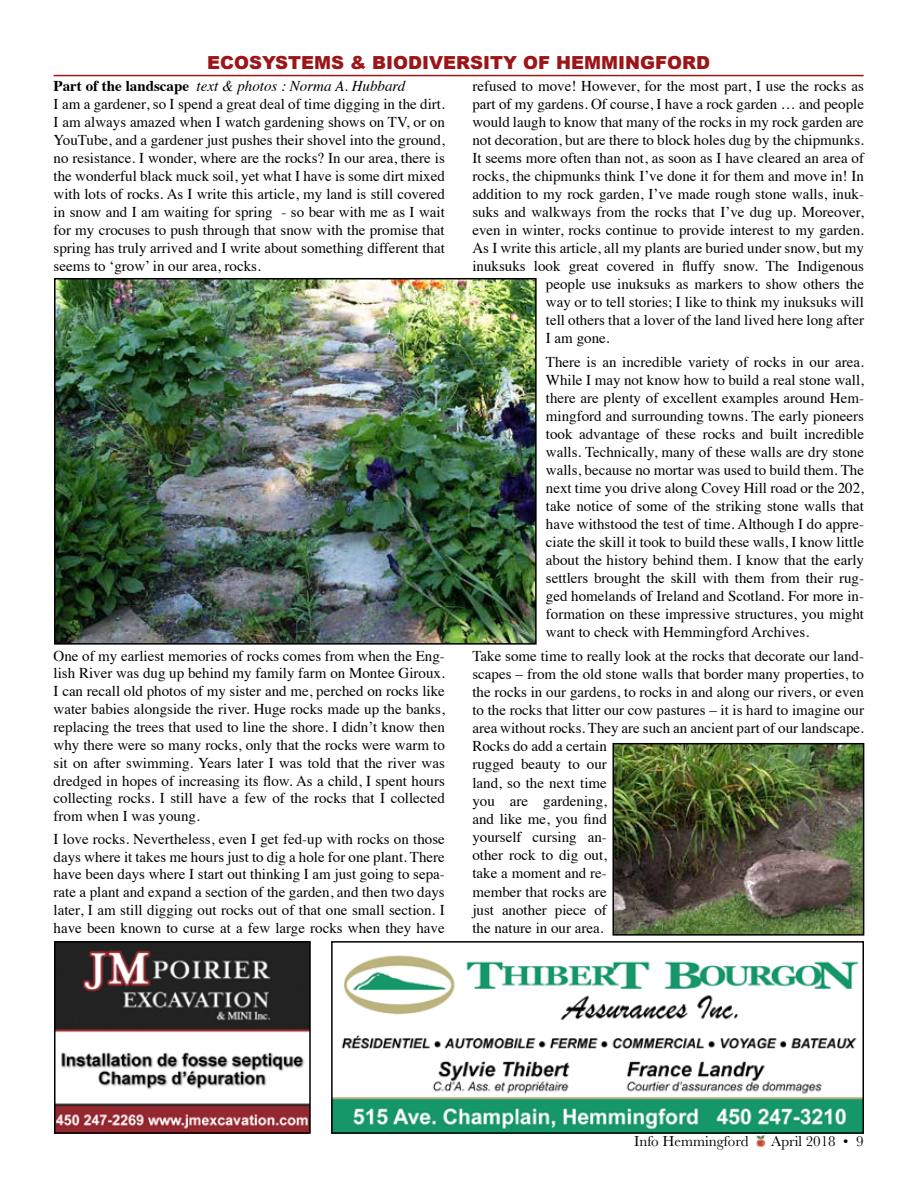
<style>
.page{position:relative;width:918px;height:1188px;background:#fff}
.page>*{position:absolute;margin:0;border:0;box-sizing:border-box;transform-origin:0 0}
.t1{font:900 18px "Arial";color:#9c1519}
.t2{font:15px/18px "Times";color:#000;text-align:justify}
.t3{font:15px "Baskerville";color:#000}
.s1{font-weight:700}
.s2{font-style:italic}
</style>
<div class="page">
<svg style="left:757px;top:1136px;width:8px;height:11px"></svg>
<hr style="left:54px;top:75px;width:810px;height:1px;background:#9c1519">
<img style="left:57px;top:944px;width:251px;height:187px">
<div style="left:54px;top:941px;width:257px;height:193px;border:2px solid #000"></div>
<img style="left:334px;top:955px;width:527px;height:176px">
<div style="left:331px;top:941px;width:533px;height:193px;border:2px solid #000"></div>
<img style="left:57px;top:281px;width:477px;height:361px">
<div style="left:54px;top:278px;width:483px;height:367px;border:2px solid #000"></div>
<img style="left:616px;top:746px;width:245px;height:187px">
<div style="left:613px;top:743px;width:251px;height:193px;border:2px solid #000"></div>
<p class="t1" style="left:207px;top:49px;width:505px">ECOSYSTEMS &amp; BIODIVERSITY OF HEMMINGFORD</p>
<p class="t2" style="left:472px;top:75px;width:393px">refused to move! However, for the most part, I use the rocks as</p>
<p class="t2" style="left:472px;top:93px;width:393px">part of my gardens. Of course, I have a rock garden … and people</p>
<p class="t2" style="left:472px;top:111px;width:393px">would laugh to know that many of the rocks in my rock garden are</p>
<p class="t2" style="left:472px;top:129px;width:393px">not decoration, but are there to block holes dug by the chipmunks.</p>
<p class="t2" style="left:472px;top:147px;width:393px">It seems more often than not, as soon as I have cleared an area of</p>
<p class="t2" style="left:472px;top:165px;width:393px">rocks, the chipmunks think I’ve done it for them and move in! In</p>
<p class="t2" style="left:472px;top:183px;width:393px">addition to my rock garden, I’ve made rough stone walls, inuk-</p>
<p class="t2" style="left:472px;top:201px;width:393px">suks and walkways from the rocks that I’ve dug up. Moreover,</p>
<p class="t2" style="left:472px;top:219px;width:393px">even in winter, rocks continue to provide interest to my garden.</p>
<p class="t2" style="left:472px;top:237px;width:393px">As I write this article, all my plants are buried under snow, but my</p>
<p class="t2" style="left:472px;top:255px;width:393px">inuksuks look great covered in fluffy snow. The Indigenous</p>
<p class="t2" style="left:546px;top:273px;width:320px">people use inuksuks as markers to show others the</p>
<p class="t2" style="left:546px;top:291px;width:320px">way or to tell stories; I like to think my inuksuks will</p>
<p class="t2" style="left:546px;top:309px;width:320px">tell others that a lover of the land lived here long after</p>
<p class="t2" style="left:546px;top:327px;width:65px">I am gone.</p>
<p class="t2" style="left:546px;top:351px;width:320px">There is an incredible variety of rocks in our area.<br>While I may not know how to build a real stone wall, there are plenty of excellent examples around Hem&shy;mingford and surrounding towns. The early pioneers took advantage of these rocks and built incredible walls. Technically, many of these walls are dry stone walls, because no mortar was used to build them. The next time you drive along Covey Hill road or the 202, take notice of some of the striking stone walls that have withstood the test of time. Although I do appre&shy;ciate the skill it took to build these walls, I know little about the history behind them. I know that the early settlers brought the skill with them from their rug&shy;ged homelands of Ireland and Scotland. For more in&shy;formation on these impressive structures, you might want to check with Hemmingford Archives.</p>
<p class="t2" style="left:472px;top:645px;width:393px;text-align:left">Take some time to really look at the rocks that decorate our land&shy;scapes – from the old stone walls that border many properties, to the rocks in our gardens, to rocks in and along our rivers, or even to the rocks that litter our cow pastures – it is hard to imagine our area without rocks. They are such an ancient part of our landscape.<br>Rocks do add a certain<br>rugged beauty to our<br>land, so the next time<br>you are gardening,<br>and like me, you find<br>yourself cursing an-<br>other rock to dig out,<br>take a moment and re-<br>member that rocks are<br>just another piece of<br>the nature in our area.</p>
<p class="t2" style="left:54px;top:75px;width:393px;text-align:left"><span class="s1">Part of the landscape</span> <span class="s2">text &amp; photos : Norma A. Hubbard<br></span>I am a gardener, so I spend a great deal of time digging in the dirt.<br>I am always amazed when I watch gardening shows on TV, or on YouTube, and a gardener just pushes their shovel into the ground, no resistance. I wonder, where are the rocks? In our area, there is the wonderful black muck soil, yet what I have is some dirt mixed with lots of rocks. As I write this article, my land is still covered in snow and I am waiting for spring - so bear with me as I wait for my crocuses to push through that snow with the promise that spring has truly arrived and I write about something different that seems to ‘grow’ in our area, rocks.</p>
<p class="t2" style="left:54px;top:645px;width:393px">One of my earliest memories of rocks comes from when the Eng&shy;lish River was dug up behind my family farm on Montee Giroux.<br>I can recall old photos of my sister and me, perched on rocks like water babies alongside the river. Huge rocks made up the banks, replacing the trees that used to line the shore. I didn’t know then why there were so many rocks, only that the rocks were warm to sit on after swimming. Years later I was told that the river was dredged in hopes of increasing its flow. As a child, I spent hours collecting rocks. I still have a few of the rocks that I collected from when I was young.</p>
<p class="t2" style="left:54px;top:828px;width:393px">I love rocks. Nevertheless, even I get fed-up with rocks on those days where it takes me hours just to dig a hole for one plant. There have been days where I start out thinking I am just going to sepa&shy;rate a plant and expand a section of the garden, and then two days later, I am still digging out rocks out of that one small section. I have been known to curse at a few large rocks when they have</p>
<p class="t3" style="left:634px;top:1132px;width:116px">Info Hemmingford</p>
<p class="t3" style="left:771px;top:1132px;width:94px">April 2018 • 9</p>
</div>
